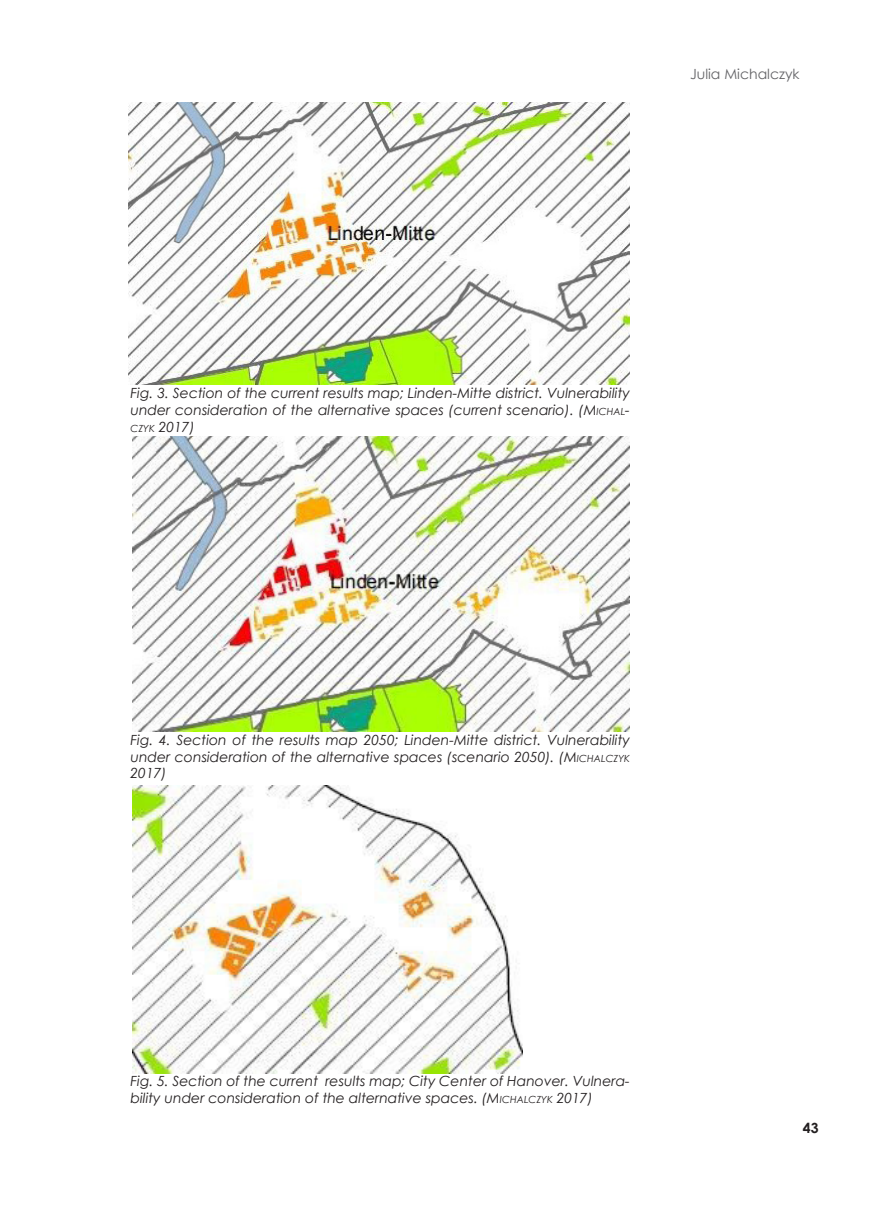
<style>
.page{position:relative;width:874px;height:1225px;background:#fff}
.page>*{position:absolute;margin:0;border:0;box-sizing:border-box;transform-origin:0 0}
.t1{font:italic 14px/16.8px "Century Gothic";color:#231f20;text-align:justify}
.t2{font:14px "Century Gothic";color:#636366}
.t3{font:700 14px "Century Gothic";color:#231f20}
.s1{font-style:inherit}
.s2{font-size:9.8px}
</style>
<div class="page">
<img style="left:129px;top:102px;width:500px;height:283px">
<img style="left:132px;top:437px;width:497px;height:295px">
<img style="left:132px;top:785px;width:390px;height:288px">
<p class="t2" style="left:689px;top:64px;width:111px">Julia Michalczyk</p>
<p class="t1" style="left:130px;top:385px;width:500px">Fig. 3. Section of the current results map; Linden-Mitte district. Vulnerability under consideration of the alternative spaces (current scenario). (<span class="s1">M</span> <span class="s2">ICHAL</span><span class="s1">-</span><span class="s2">CZYK</span> 2017)</p>
<p class="t1" style="left:130px;top:731px;width:500px">Fig. 4. Section of the results map 2050; Linden-Mitte district. Vulnerability under consideration of the alternative spaces (scenario 2050). (<span class="s1">M</span> <span class="s2">ICHALCZYK </span>2017)</p>
<p class="t1" style="left:130px;top:1072px;width:500px">Fig. 5. Section of the current results map; City Center of Hanover. Vulnera&shy;bility under consideration of the alternative spaces. (<span class="s1">M</span> <span class="s2">ICHALCZYK</span> 2017)</p>
<p class="t3" style="left:802px;top:1117px;width:17px">43</p>
</div>
